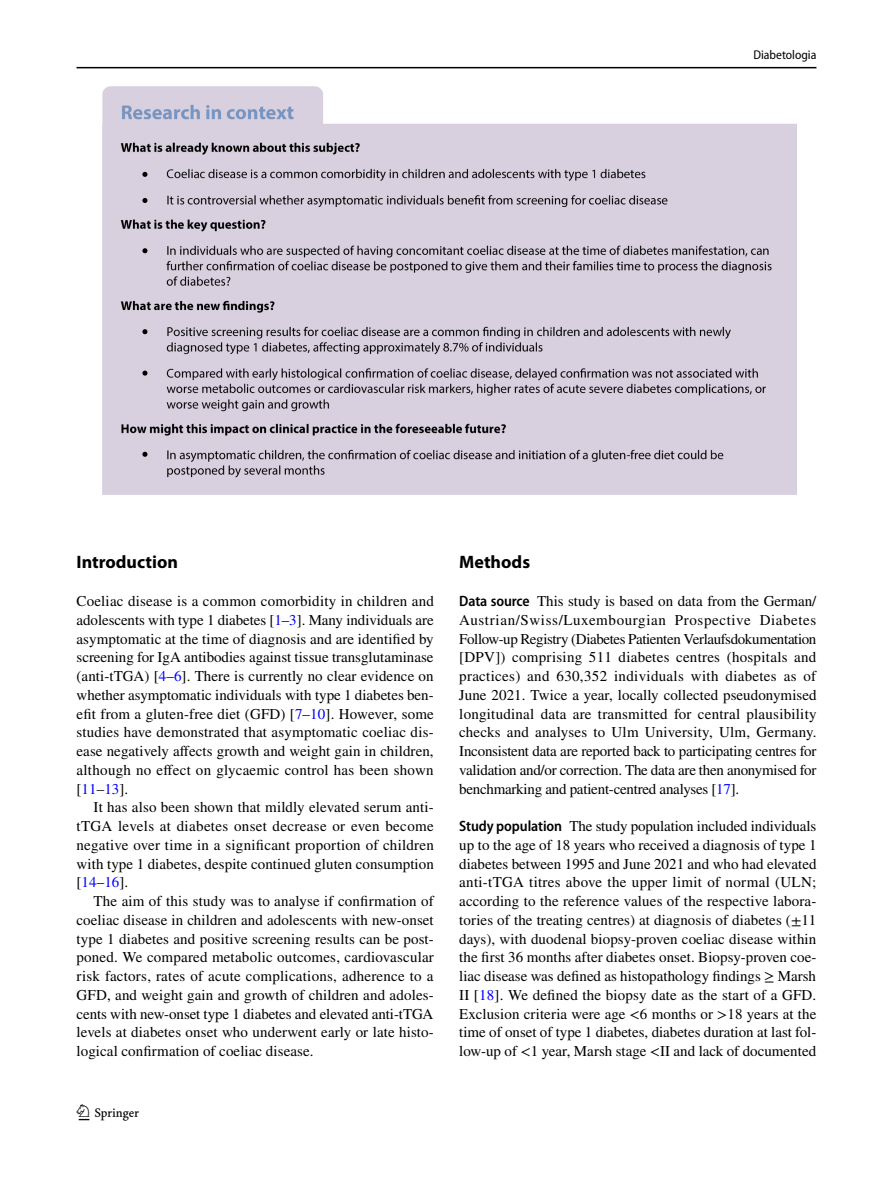
<style>
.page{position:relative;width:893px;height:1187px;background:#fff}
.page>*{position:absolute;margin:0;border:0;box-sizing:border-box;transform-origin:0 0}
.t1{font:22.5px "Springnew Regular 2";color:#000}
.t2{font:700 18px "Myriad Pro";color:#000}
.t3{font:15px/18.8px "STIX";letter-spacing:.005em;color:#000;text-align:justify}
.t4{font:semi-condensed 12.75px "Myriad Pro";color:#000}
.s1{color:#00f}
.s2{font-family:"Myriad Pro";font-weight:600;font-stretch:semi-condensed}
</style>
<div class="page">
<hr style="left:77px;top:67px;width:739px;height:1px;background:#000">
<img style="left:103px;top:87px;width:693px;height:407px">
<svg style="left:142px;top:172px;width:5px;height:5px"></svg>
<svg style="left:142px;top:198px;width:5px;height:5px"></svg>
<svg style="left:142px;top:248px;width:5px;height:5px"></svg>
<svg style="left:142px;top:329px;width:5px;height:5px"></svg>
<svg style="left:142px;top:370px;width:5px;height:5px"></svg>
<svg style="left:142px;top:451px;width:5px;height:6px"></svg>
<p class="t4" style="left:753px;top:48px;width:64px">Diabetologia</p>
<p class="t2" style="left:77px;top:550px;width:103px">Introduction</p>
<p class="t3" style="left:77px;top:592px;width:359px">Coeliac disease is a common comorbidity in children and adolescents with type 1 diabetes [<span class="s1">1</span>–<span class="s1">3</span>]. Many individuals are asymptomatic at the time of diagnosis and are identified by screening for IgA antibodies against tissue transglutaminase (anti-tTGA) [<span class="s1">4</span>–<span class="s1">6</span>]. There is currently no clear evidence on whether asymptomatic individuals with type 1 diabetes ben&shy;efit from a gluten-free diet (GFD) [<span class="s1">7</span>–<span class="s1">10</span>]. However, some studies have demonstrated that asymptomatic coeliac dis&shy;ease negatively affects growth and weight gain in children, although no effect on glycaemic control has been shown [<span class="s1">11</span>–<span class="s1">13</span>].</p>
<p class="t3" style="left:77px;top:798px;width:359px;text-indent:17px">It has also been shown that mildly elevated serum anti&shy;tTGA levels at diabetes onset decrease or even become negative over time in a significant proportion of children with type 1 diabetes, despite continued gluten consumption [<span class="s1">14</span>–<span class="s1">16</span>].</p>
<p class="t3" style="left:77px;top:892px;width:359px;text-indent:17px">The aim of this study was to analyse if confirmation of coeliac disease in children and adolescents with new-onset type 1 diabetes and positive screening results can be post&shy;poned. We compared metabolic outcomes, cardiovascular risk factors, rates of acute complications, adherence to a GFD, and weight gain and growth of children and adoles&shy;cents with new-onset type 1 diabetes and elevated anti-tTGA levels at diabetes onset who underwent early or late histo&shy;logical confirmation of coeliac disease.</p>
<h1 class="t1" style="left:79px;top:1104px;width:62px">1 3</h1>
<p class="t2" style="left:459px;top:550px;width:72px">Methods</p>
<p class="t3" style="left:459px;top:592px;width:359px"><span class="s2">Data source</span> This study is based on data from the German/ Austrian/Swiss/Luxembourgian Prospective Diabetes Follow-up Registry (Diabetes Patienten Verlaufsdokumentation [DPV]) comprising 511 diabetes centres (hospitals and practices) and 630,352 individuals with diabetes as of June 2021. Twice a year, locally collected pseudonymised longitudinal data are transmitted for central plausibility checks and analyses to Ulm University, Ulm, Germany.<br>Inconsistent data are reported back to participating centres for validation and/or correction. The data are then anonymised for benchmarking and patient-centred analyses [<span class="s1">17</span>].</p>
<p class="t3" style="left:459px;top:817px;width:359px"><span class="s2">Study population</span> The study population included individuals up to the age of 18 years who received a diagnosis of type 1 diabetes between 1995 and June 2021 and who had elevated anti-tTGA titres above the upper limit of normal (ULN; according to the reference values of the respective labora&shy;tories of the treating centres) at diagnosis of diabetes (±11 days), with duodenal biopsy-proven coeliac disease within the first 36 months after diabetes onset. Biopsy-proven coe&shy;liac disease was defined as histopathology findings ≥ Marsh II [<span class="s1">18</span>]. We defined the biopsy date as the start of a GFD.<br>Exclusion criteria were age &lt;6 months or &gt;18 years at the time of onset of type 1 diabetes, diabetes duration at last fol&shy;low-up of &lt;1 year, Marsh stage &lt;II and lack of documented</p>
</div>
